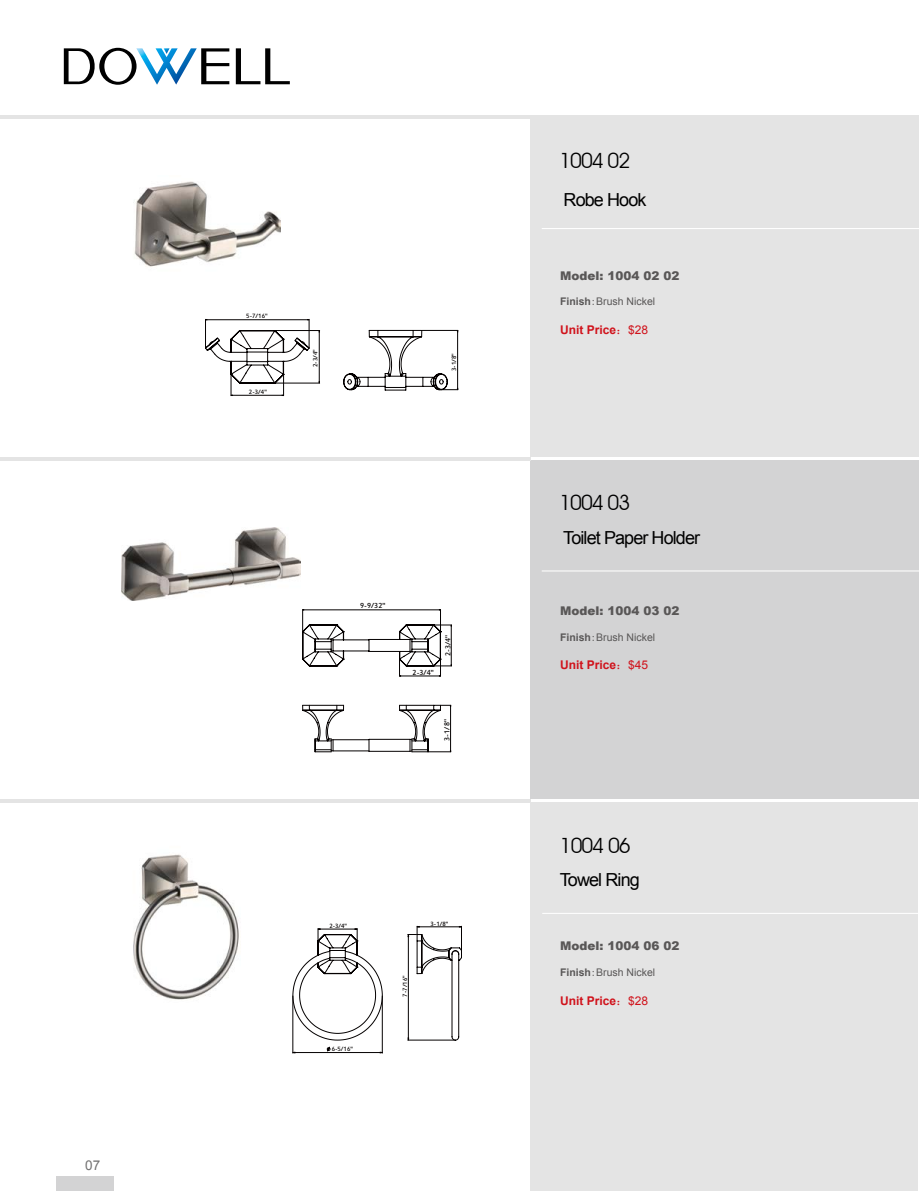
<style>
.page{position:relative;width:919px;height:1191px;background:#fff}
.page>*{position:absolute;margin:0;border:0;box-sizing:border-box;transform-origin:0 0}
.t1{font:21px "Avant Garde IT Cby BT";letter-spacing:-.05em;color:#000}
.t2{font:18px "Arial";letter-spacing:-.05em;color:#000}
.t3{font:13.5px "Arial";color:#727171}
.t4{font:900 12px "Arial";color:#595757}
.t5{font:700 12px "Arial";color:#d0121b}
.t6{font:10.5px "Arial";color:#595757}
.t7{font:8.1px "Estrangelo Edessa";color:#040000}
.t8{font:6.75px "Estrangelo Edessa";color:#040000}
.s1{font-weight:700}
.s2{font-family:"Sim Sun"}
.s3{font-family:"Sim Sun";font-weight:400}
.s4{font-weight:400}
</style>
<div class="page">
<div style="left:530px;top:117px;width:388px;height:340px;background:#e4e4e4"></div>
<hr style="left:541px;top:228px;width:377px;height:1px;background:#fff">
<div style="left:56px;top:1176px;width:58px;height:15px;background:#d3d3d4"></div>
<svg style="left:201px;top:48px;width:28px;height:36px"></svg>
<svg style="left:236px;top:48px;width:54px;height:36px"></svg>
<img style="left:136px;top:48px;width:61px;height:37px">
<svg style="left:164px;top:48px;width:5px;height:6px"></svg>
<svg style="left:64px;top:48px;width:72px;height:37px"></svg>
<div style="left:530px;top:460px;width:388px;height:339px;background:#d3d3d4"></div>
<hr style="left:541px;top:570px;width:377px;height:1px;background:#fff">
<div style="left:530px;top:803px;width:388px;height:388px;background:#e4e4e4"></div>
<hr style="left:542px;top:913px;width:376px;height:1px;background:#fff">
<img style="left:133px;top:181px;width:148px;height:86px">
<svg style="left:205px;top:319px;width:253px;height:77px"></svg>
<img style="left:121px;top:527px;width:179px;height:73px">
<svg style="left:302px;top:609px;width:150px;height:143px"></svg>
<img style="left:133px;top:854px;width:106px;height:146px">
<hr style="left:292px;top:996px;width:1px;height:57px;background:#040000">
<hr style="left:382px;top:996px;width:1px;height:57px;background:#040000">
<hr style="left:295px;top:1052px;width:85px;height:1px;background:#040000">
<svg style="left:326px;top:1046px;width:4px;height:6px"></svg>
<svg style="left:292px;top:926px;width:170px;height:114px"></svg>
<hr style="left:0;top:457px;width:530px;height:3px;background:#e4e4e4">
<hr style="left:0;top:799px;width:530px;height:4px;background:#e4e4e4">
<hr style="left:0;top:115px;width:918px;height:4px;background:#e4e4e4">
<p class="t3" style="left:85px;top:1156px;width:17px">07</p>
<p class="t8" style="left:246px;top:313px;width:23px">5-7/16"</p>
<p class="t8" style="left:249px;top:388px;width:19px">2-3/4"</p>
<p class="t8" style="left:312px;top:367px;width:19px;rotate:-90deg">2-3/4"</p>
<p class="t8" style="left:450px;top:371px;width:19px;rotate:-90deg">3-1/8"</p>
<p class="t7" style="left:360px;top:601px;width:27px">9-9/32"</p>
<p class="t7" style="left:412px;top:668px;width:23px">2-3/4"</p>
<p class="t7" style="left:444px;top:656px;width:23px;rotate:-90deg">2-3/4"</p>
<p class="t7" style="left:443px;top:740px;width:23px;rotate:-90deg">3-1/8"</p>
<p class="t8" style="left:329px;top:923px;width:19px">2-3/4"</p>
<p class="t8" style="left:430px;top:920px;width:19px">3-1/8"</p>
<p class="t8" style="left:332px;top:1046px;width:23px">6-5/16"</p>
<p class="t8" style="left:401px;top:996px;width:23px;rotate:-90deg">7-7/16"</p>
<h1 class="t1" style="left:559px;top:148px;width:72px">1004 02</h1>
<h2 class="t2" style="left:563px;top:188px;width:84px">Robe Hook</h2>
<p class="t4" style="left:560px;top:267px;width:121px">Model: 1004 02 02</p>
<p class="t6" style="left:560px;top:295px;width:97px"><span class="s1">Finish</span><span class="s2">:</span>Brush Nickel</p>
<p class="t5" style="left:560px;top:321px;width:90px">Unit Price<span class="s3">：</span><span class="s4">$28</span></p>
<h1 class="t1" style="left:559px;top:490px;width:72px">1004 03</h1>
<h2 class="t2" style="left:563px;top:526px;width:138px">Toilet Paper Holder</h2>
<p class="t4" style="left:560px;top:602px;width:121px">Model: 1004 03 02</p>
<p class="t6" style="left:560px;top:630px;width:97px"><span class="s1">Finish</span><span class="s2">:</span>Brush Nickel</p>
<p class="t5" style="left:560px;top:656px;width:90px">Unit Price<span class="s3">：</span><span class="s4">$45</span></p>
<h1 class="t1" style="left:560px;top:832px;width:72px">1004 06</h1>
<h2 class="t2" style="left:560px;top:868px;width:81px">Towel Ring</h2>
<p class="t4" style="left:560px;top:937px;width:121px">Model: 1004 06 02</p>
<p class="t6" style="left:560px;top:965px;width:97px"><span class="s1">Finish</span><span class="s2">:</span>Brush Nickel</p>
<p class="t5" style="left:560px;top:992px;width:90px">Unit Price<span class="s3">：</span><span class="s4">$28</span></p>
</div>
